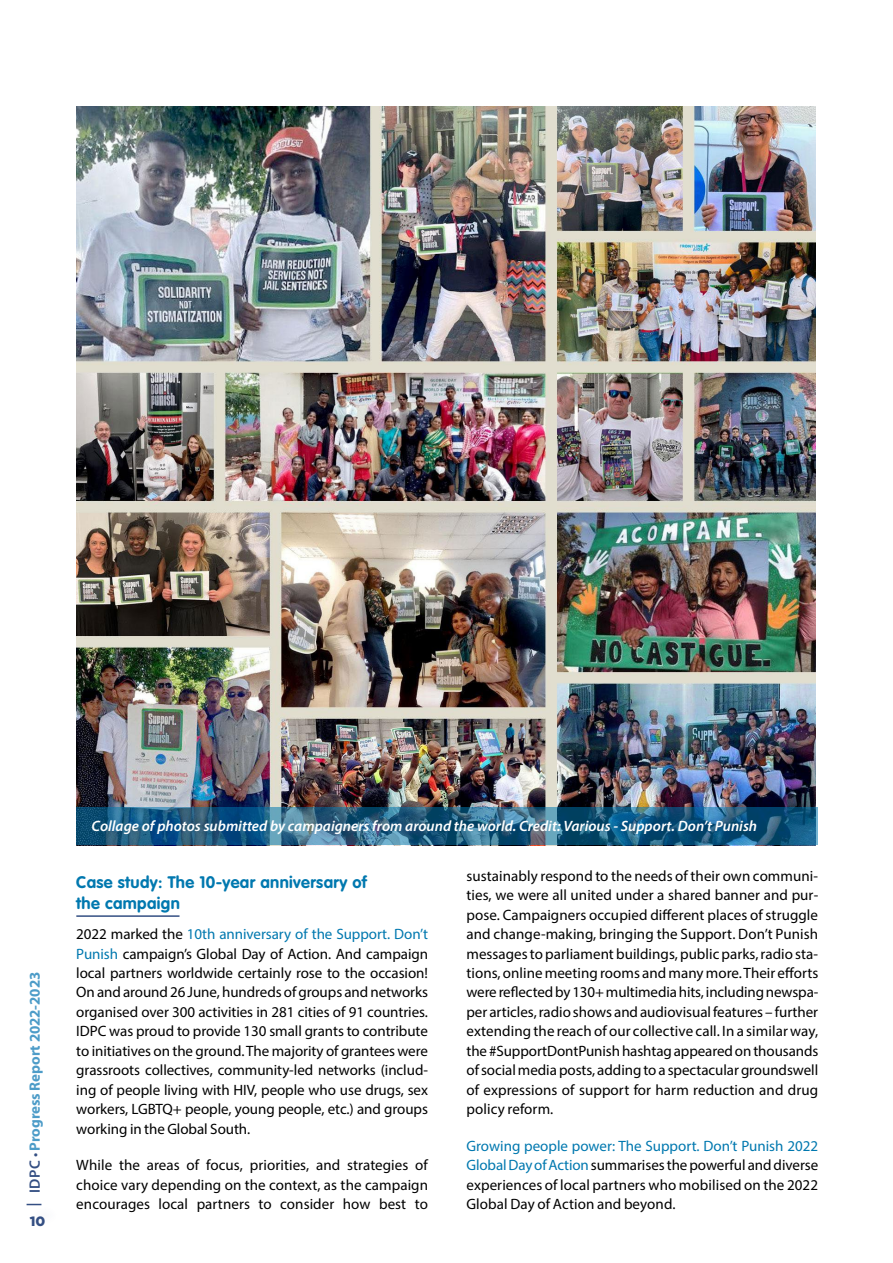
<style>
.page{position:relative;width:893px;height:1263px;background:#fff}
.page>*{position:absolute;margin:0;border:0;box-sizing:border-box;transform-origin:0 0}
.t1{font:700 16.5px/20.5px "VAG Rounded Std";letter-spacing:.02em;color:#0078af}
.t2{font:15px/19.5px "Myriad Pro";letter-spacing:.005em;color:#000;text-align:justify}
.t3{font:italic 600 15px "Myriad Pro";color:#fff}
.t4{font:700 15px "Myriad Pro";letter-spacing:-.005em;color:#4d9cc8}
.t5{font:900 13.5px "Gotham";color:#344f83}
.s1{font-weight:600;color:#344f83}
.s2{font-weight:400;color:#344f83}
.s3{color:#0078af}
</style>
<div class="page">
<svg style="left:27px;top:1204px;width:14px;height:1px"></svg>
<hr style="left:76px;top:915px;width:103px;height:2px;background:#344f83">
<img style="left:76px;top:106px;width:739px;height:701px">
<svg style="left:76px;top:807px;width:741px;height:38px;background:#225f83"></svg>
<p class="t4" style="left:25px;top:1193px;width:223px;rotate:-90deg"><span class="s1">IDPC</span> <span class="s2">•</span> Progress Report 2022-2023</p>
<p class="t5" style="left:30px;top:1211px;width:17px">10</p>
<p class="t3" style="left:92px;top:816px;width:667px">Collage of photos submitted by campaigners from around the world. Credit: Various - Support. Don’t Punish</p>
<p class="t1" style="left:76px;top:873px;width:292px">Case study: The 10-year anniversary of the campaign</p>
<p class="t2" style="left:76px;top:924px;width:353px">2022 marked the <span class="s3">10th anniversary of the Support. Don’t Punish</span> campaign’s Global Day of Action. And campaign local partners worldwide certainly rose to the occasion!<br>On and around 26 June, hundreds of groups and networks organised over 300 activities in 281 cities of 91 countries.<br>IDPC was proud to provide 130 small grants to contribute to initiatives on the ground. The majority of grantees were grassroots collectives, community-led networks (includ&shy;ing of people living with HIV, people who use drugs, sex workers, LGBTQ+ people, young people, etc.) and groups working in the Global South.</p>
<p class="t2" style="left:76px;top:1155px;width:353px">While the areas of focus, priorities, and strategies of choice vary depending on the context, as the campaign encourages local partners to consider how best to</p>
<p class="t2" style="left:466px;top:866px;width:353px">sustainably respond to the needs of their own communi&shy;ties, we were all united under a shared banner and pur&shy;pose. Campaigners occupied different places of struggle and change-making, bringing the Support. Don’t Punish messages to parliament buildings, public parks, radio sta&shy;tions, online meeting rooms and many more. Their efforts were reflected by 130+ multimedia hits, including newspa&shy;per articles, radio shows and audiovisual features – further extending the reach of our collective call. In a similar way, the #SupportDontPunish hashtag appeared on thousands of social media posts, adding to a spectacular groundswell of expressions of support for harm reduction and drug policy reform.</p>
<p class="t2" style="left:466px;top:1135px;width:353px"><span class="s3">Growing people power: The Support. Don’t Punish 2022<br>Global Day of Action</span> summarises the powerful and diverse experiences of local partners who mobilised on the 2022<br>Global Day of Action and beyond.</p>
</div>
